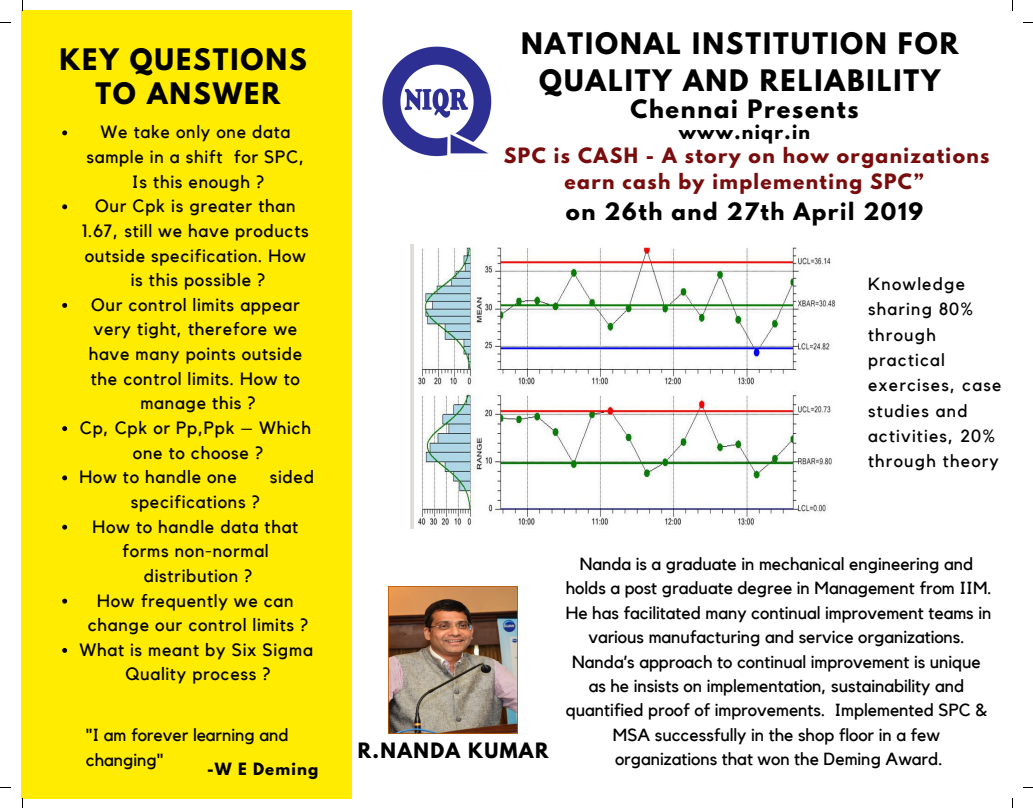
<style>
.page{position:relative;width:1033px;height:808px;background:#fff}
.page>*{position:absolute;margin:0;border:0;box-sizing:border-box;transform-origin:0 0}
.t1{font:700 26.25px/37.5px "League Spartan";letter-spacing:.075em;color:#000;text-align:center}
.t2{font:700 22.5px "League Spartan";letter-spacing:.075em;color:#000}
.t3{font:700 21.25px "League Spartan";letter-spacing:.075em;color:#000}
.t4{font:700 18.75px/26.5px "League Spartan";letter-spacing:.075em;color:#790d0d;text-align:center}
.t5{font:700 18.75px "League Spartan";letter-spacing:.075em;color:#000}
.t6{font:17.75px/24.6px "Kollektif";letter-spacing:.04em;color:#000;text-align:center}
.t7{font:17.5px/24.4px "Kollektif";color:#000;text-align:center}
.t8{font:17.5px/25.2px "Kollektif";letter-spacing:.07em;color:#000}
.t9{font:700 17.5px "League Spartan";letter-spacing:.075em;color:#000}
.t10{font:700 15px "League Spartan";letter-spacing:.075em;color:#000}
</style>
<div class="page">
<div style="left:22px;top:10px;width:330px;height:788px;background:#ffec00"></div>
<img style="left:382px;top:46px;width:110px;height:111px">
<img style="left:389px;top:587px;width:128px;height:146px">
<img style="left:410px;top:244px;width:425px;height:284px">
<svg style="left:62px;top:130px;width:5px;height:5px"></svg>
<svg style="left:62px;top:204px;width:5px;height:5px"></svg>
<svg style="left:62px;top:303px;width:5px;height:5px"></svg>
<svg style="left:62px;top:426px;width:5px;height:5px"></svg>
<svg style="left:62px;top:475px;width:5px;height:5px"></svg>
<svg style="left:62px;top:524px;width:5px;height:5px"></svg>
<svg style="left:62px;top:598px;width:5px;height:5px"></svg>
<svg style="left:62px;top:648px;width:5px;height:5px"></svg>
<h1 class="t1" style="left:60px;top:46px;width:249px;line-height:33.9px">KEY QUESTIONS<br>TO ANSWER</h1>
<p class="t6" style="left:100px;top:120px;width:191px">We take only one data</p>
<p class="t6" style="left:86px;top:145px;width:219px">sample in a shift for SPC,</p>
<p class="t6" style="left:132px;top:170px;width:134px">Is this enough ?</p>
<p class="t6" style="left:95px;top:194px;width:202px">Our Cpk is greater than</p>
<p class="t6" style="left:82px;top:219px;width:228px">1.67, still we have products</p>
<p class="t6" style="left:85px;top:244px;width:223px">outside specification. How</p>
<p class="t6" style="left:131px;top:268px;width:136px">is this possible ?</p>
<p class="t6" style="left:91px;top:293px;width:210px">Our control limits appear</p>
<p class="t6" style="left:94px;top:317px;width:205px">very tight, therefore we</p>
<p class="t6" style="left:89px;top:342px;width:215px">have many points outside</p>
<p class="t6" style="left:91px;top:367px;width:211px">the control limits. How to</p>
<p class="t6" style="left:140px;top:391px;width:117px">manage this ?</p>
<p class="t6" style="left:80px;top:416px;width:233px">Cp, Cpk or Pp,Ppk – Which</p>
<p class="t6" style="left:133px;top:441px;width:132px">one to choose ?</p>
<p class="t6" style="left:79px;top:465px;width:159px">How to handle one</p>
<p class="t6" style="left:270px;top:465px;width:46px">sided</p>
<p class="t6" style="left:79px;top:490px;width:235px">specifications ?<br>How to handle data that forms non-normal distribution ?<br>How frequently we can change our control limits ?<br>What is meant by Six Sigma<br>Quality process ?</p>
<p class="t7" style="left:86px;top:723px;width:204px;text-align:left">"I am forever learning and changing"</p>
<p class="t10" style="left:207px;top:761px;width:113px">-W E Deming</p>
<h1 class="t1" style="left:521px;top:28px;width:439px">NATIONAL INSTITUTION FOR<br>QUALITY AND RELIABILITY</h1>
<p class="t2" style="left:630px;top:98px;width:229px">Chennai Presents</p>
<p class="t4" style="left:492px;top:144px;width:498px">“SPC is CASH - A story on how organizations earn cash by implementing SPC”</p>
<p class="t3" style="left:566px;top:201px;width:358px">on 26th and 27th April 2019</p>
<p class="t9" style="left:678px;top:123px;width:133px">www.niqr.in</p>
<p class="t8" style="left:868px;top:272px;width:135px">Knowledge sharing 80% through practical exercises, case studies and activities, 20% through theory</p>
<p class="t5" style="left:358px;top:740px;width:192px">R.NANDA KUMAR</p>
<p class="t7" style="left:566px;top:552px;width:427px">Nanda is a graduate in mechanical engineering and holds a post graduate degree in Management from IIM.<br>He has facilitated many continual improvement teams in various manufacturing and service organizations.<br>Nanda’s approach to continual improvement is unique as he insists on implementation, sustainability and quantified proof of improvements. Implemented SPC &amp; MSA successfully in the shop floor in a few organizations that won the Deming Award.</p>
</div>
